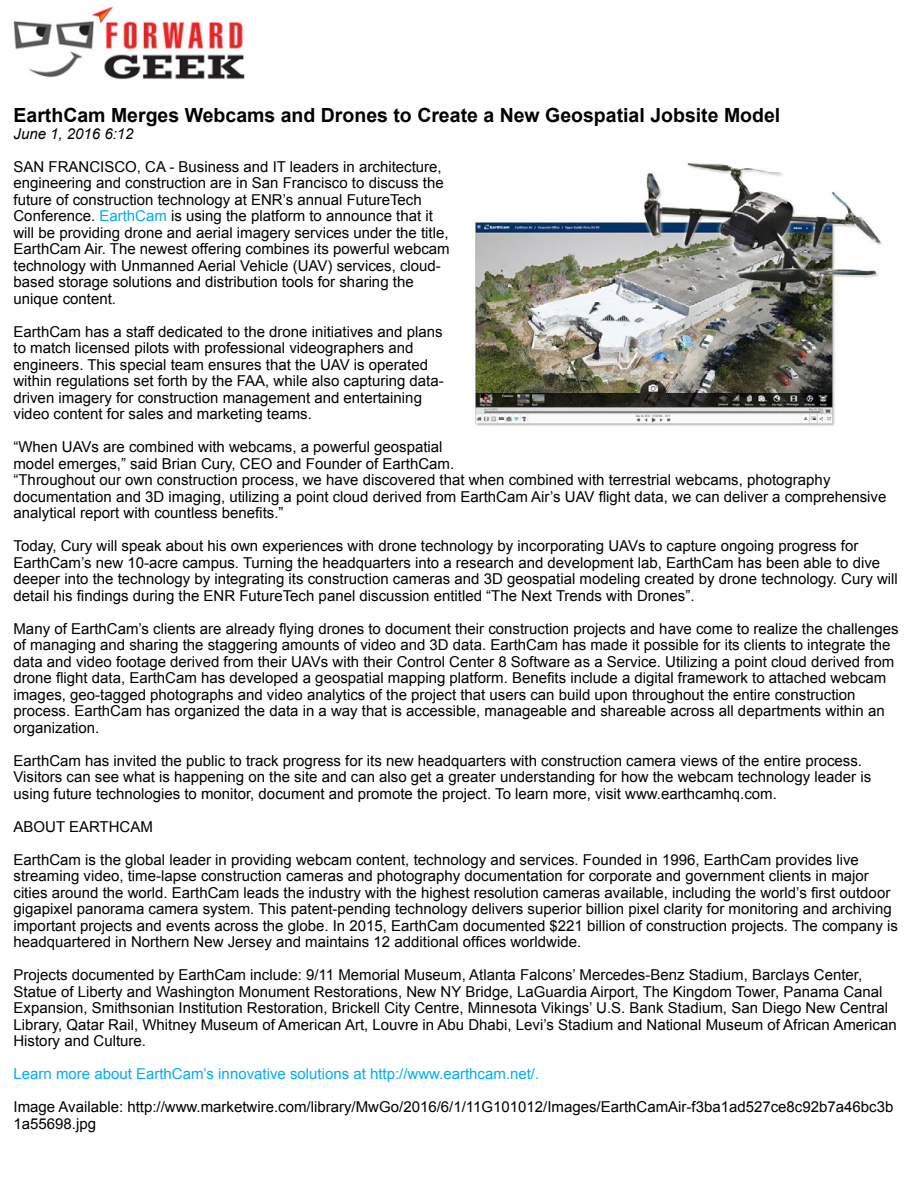
<style>
.page{position:relative;width:918px;height:1188px;background:#fff}
.page>*{position:absolute;margin:0;border:0;box-sizing:border-box;transform-origin:0 0}
.t1{font:700 19.5px "Arial";color:#000}
.t2{font:15px/16.5px "Arial";color:#000}
.t3{font:15px "Arial";color:#00aeef}
.t4{font:italic 15px "Arial";color:#000}
.s1{color:#00aeef}
</style>
<div class="page">
<img style="left:472px;top:163px;width:410px;height:263px">
<img style="left:14px;top:6px;width:231px;height:74px">
<h1 class="t1" style="left:14px;top:102px;width:768px">EarthCam Merges Webcams and Drones to Create a New Geospatial Jobsite Model</h1>
<p class="t4" style="left:14px;top:124px;width:122px">June 1, 2016 6:12</p>
<p class="t2" style="left:14px;top:158px;width:438px">SAN FRANCISCO, CA - Business and IT leaders in architecture, engineering and construction are in San Francisco to discuss the future of construction technology at ENR’s annual FutureTech Conference. <span class="s1">EarthCam</span> is using the platform to announce that it will be providing drone and aerial imagery services under the title, EarthCam Air. The newest offering combines its powerful webcam technology with Unmanned Aerial Vehicle (UAV) services, cloud&shy;based storage solutions and distribution tools for sharing the unique content.</p>
<p class="t2" style="left:14px;top:323px;width:432px">EarthCam has a staff dedicated to the drone initiatives and plans to match licensed pilots with professional videographers and engineers. This special team ensures that the UAV is operated within regulations set forth by the FAA, while also capturing data&shy;driven imagery for construction management and entertaining video content for sales and marketing teams.</p>
<p class="t2" style="left:14px;top:439px;width:874px">“When UAVs are combined with webcams, a powerful geospatial<br>model emerges,” said Brian Cury, CEO and Founder of EarthCam.<br>“Throughout our own construction process, we have discovered that when combined with terrestrial webcams, photography documentation and 3D imaging, utilizing a point cloud derived from EarthCam Air’s UAV flight data, we can deliver a comprehensive analytical report with countless benefits.”</p>
<p class="t2" style="left:14px;top:538px;width:886px">Today, Cury will speak about his own experiences with drone technology by incorporating UAVs to capture ongoing progress for EarthCam’s new 10-acre campus. Turning the headquarters into a research and development lab, EarthCam has been able to dive deeper into the technology by integrating its construction cameras and 3D geospatial modeling created by drone technology. Cury will detail his findings during the ENR FutureTech panel discussion entitled “The Next Trends with Drones”.</p>
<p class="t2" style="left:14px;top:620px;width:887px">Many of EarthCam’s clients are already flying drones to document their construction projects and have come to realize the challenges of managing and sharing the staggering amounts of video and 3D data. EarthCam has made it possible for its clients to integrate the data and video footage derived from their UAVs with their Control Center 8 Software as a Service. Utilizing a point cloud derived from drone flight data, EarthCam has developed a geospatial mapping platform. Benefits include a digital framework to attached webcam images, geo-tagged photographs and video analytics of the project that users can build upon throughout the entire construction process. EarthCam has organized the data in a way that is accessible, manageable and shareable across all departments within an organization.</p>
<p class="t2" style="left:14px;top:752px;width:859px">EarthCam has invited the public to track progress for its new headquarters with construction camera views of the entire process.<br>Visitors can see what is happening on the site and can also get a greater understanding for how the webcam technology leader is using future technologies to monitor, document and promote the project. To learn more, visit www.earthcamhq.com.</p>
<p class="t2" style="left:14px;top:818px;width:141px">ABOUT EARTHCAM</p>
<p class="t2" style="left:14px;top:851px;width:886px">EarthCam is the global leader in providing webcam content, technology and services. Founded in 1996, EarthCam provides live streaming video, time-lapse construction cameras and photography documentation for corporate and government clients in major cities around the world. EarthCam leads the industry with the highest resolution cameras available, including the world’s first outdoor gigapixel panorama camera system. This patent-pending technology delivers superior billion pixel clarity for monitoring and archiving important projects and events across the globe. In 2015, EarthCam documented $221 billion of construction projects. The company is headquartered in Northern New Jersey and maintains 12 additional offices worldwide.</p>
<p class="t2" style="left:14px;top:967px;width:885px">Projects documented by EarthCam include: 9/11 Memorial Museum, Atlanta Falcons’ Mercedes-Benz Stadium, Barclays Center, Statue of Liberty and Washington Monument Restorations, New NY Bridge, LaGuardia Airport, The Kingdom Tower, Panama Canal Expansion, Smithsonian Institution Restoration, Brickell City Centre, Minnesota Vikings’ U.S. Bank Stadium, San Diego New Central Library, Qatar Rail, Whitney Museum of American Art, Louvre in Abu Dhabi, Levi’s Stadium and National Museum of African American History and Culture.</p>
<p class="t3" style="left:14px;top:1064px;width:527px">Learn more about EarthCam’s innovative solutions at http://www.earthcam.net/.</p>
<p class="t2" style="left:14px;top:1099px;width:881px">Image Available: http://www.marketwire.com/library/MwGo/2016/6/1/11G101012/Images/EarthCamAir-f3ba1ad527ce8c92b7a46bc3b<br>1a55698.jpg</p>
</div>
